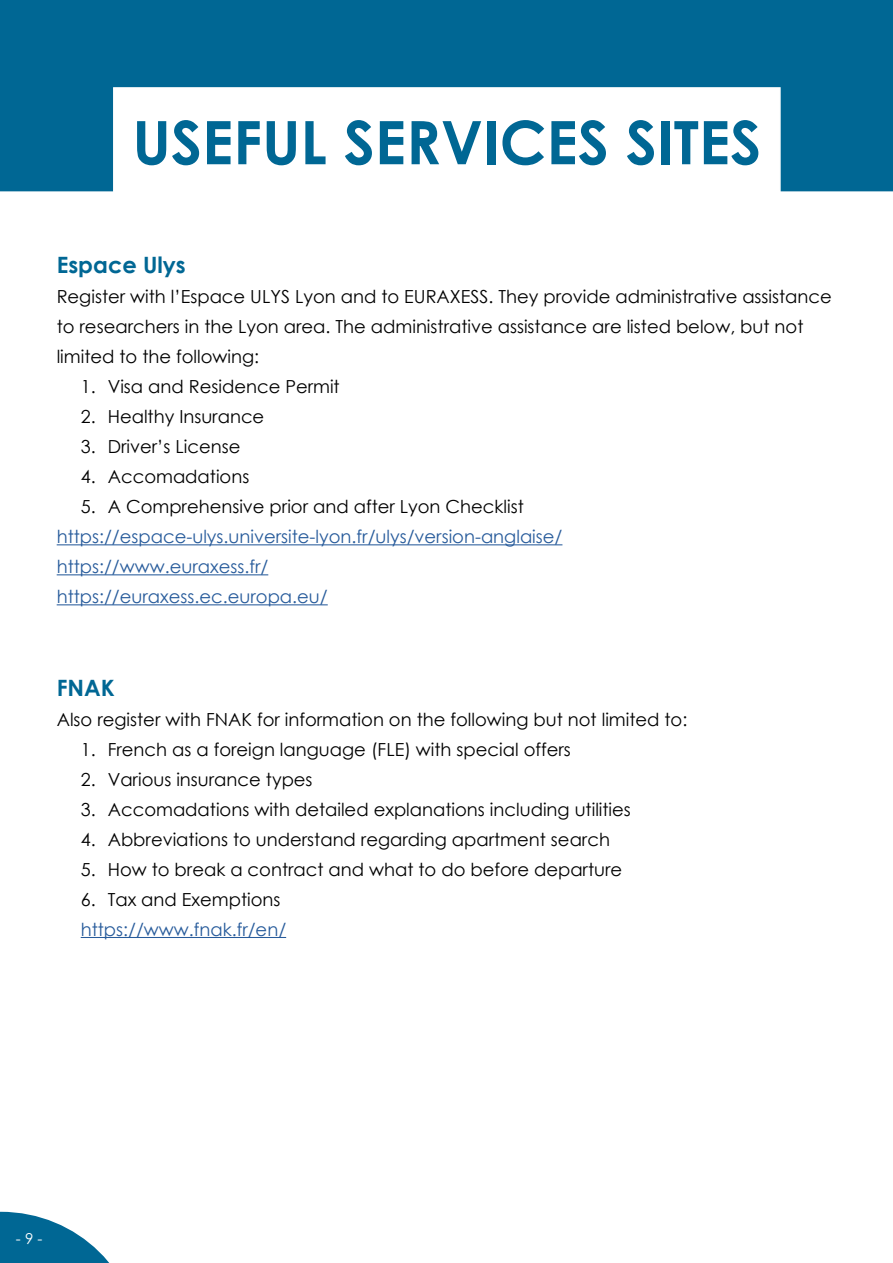
<style>
.page{position:relative;width:893px;height:1263px;background:#fff}
.page>*{position:absolute;margin:0;border:0;box-sizing:border-box;transform-origin:0 0}
.t1{font:700 60px "Century Gothic";color:#006794}
.t2{font:700 22.5px "Century Gothic";color:#006794}
.t3{font:18px/30px "Century Gothic";color:#000}
.t4{font:18px/30px "Century Gothic";color:#275b9b}
.t5{font:15px "Century Gothic";color:#fff}
</style>
<div class="page">
<svg style="left:0;top:1212px;width:110px;height:51px"></svg>
<div style="left:1px;top:1px;width:892px;height:190px;background:#006794"></div>
<div style="left:0;top:0;width:893px;height:191px;border:2px solid #006794"></div>
<div style="left:113px;top:87px;width:668px;height:105px;background:#fff;border:2px solid #fff"></div>
<hr style="left:57px;top:544px;width:505px;height:1px;background:#275b9b">
<hr style="left:57px;top:574px;width:211px;height:1px;background:#275b9b">
<hr style="left:57px;top:604px;width:271px;height:1px;background:#275b9b">
<hr style="left:81px;top:937px;width:205px;height:1px;background:#275b9b">
<h1 class="t1" style="left:132px;top:97px;width:630px">USEFUL SERVICES SITES</h1>
<p class="t2" style="left:57px;top:248px;width:131px">Espace Ulys</p>
<p class="t3" style="left:57px;top:281px;width:777px">Register with l’Espace ULYS Lyon and to EURAXESS. They provide administrative assistance to researchers in the Lyon area. The administrative assistance are listed below, but not limited to the following:</p>
<p class="t3" style="left:81px;top:371px;width:261px">1. Visa and Residence Permit</p>
<p class="t3" style="left:81px;top:401px;width:185px">2. Healthy Insurance</p>
<p class="t3" style="left:81px;top:431px;width:161px">3. Driver’s License</p>
<p class="t3" style="left:81px;top:461px;width:170px">4. Accomadations</p>
<p class="t3" style="left:81px;top:491px;width:445px">5. A Comprehensive prior and after Lyon Checklist</p>
<p class="t4" style="left:57px;top:521px;width:507px">https://espace-ulys.universite-lyon.fr/ulys/version-anglaise/ https://www.euraxess.fr/<br>https://euraxess.ec.europa.eu/</p>
<p class="t2" style="left:57px;top:670px;width:60px">FNAK</p>
<p class="t3" style="left:57px;top:704px;width:632px">Also register with FNAK for information on the following but not limited to:</p>
<p class="t3" style="left:81px;top:734px;width:492px">1. French as a foreign language (FLE) with special offers</p>
<p class="t3" style="left:81px;top:764px;width:233px">2. Various insurance types</p>
<p class="t3" style="left:81px;top:794px;width:552px">3. Accomadations with detailed explanations including utilities</p>
<p class="t3" style="left:81px;top:824px;width:531px">4. Abbreviations to understand regarding apartment search</p>
<p class="t3" style="left:81px;top:854px;width:543px">5. How to break a contract and what to do before departure</p>
<p class="t3" style="left:81px;top:884px;width:201px">6. Tax and Exemptions</p>
<p class="t4" style="left:81px;top:914px;width:207px">https://www.fnak.fr/en/</p>
<p class="t5" style="left:16px;top:1228px;width:28px">- 9 -</p>
</div>
